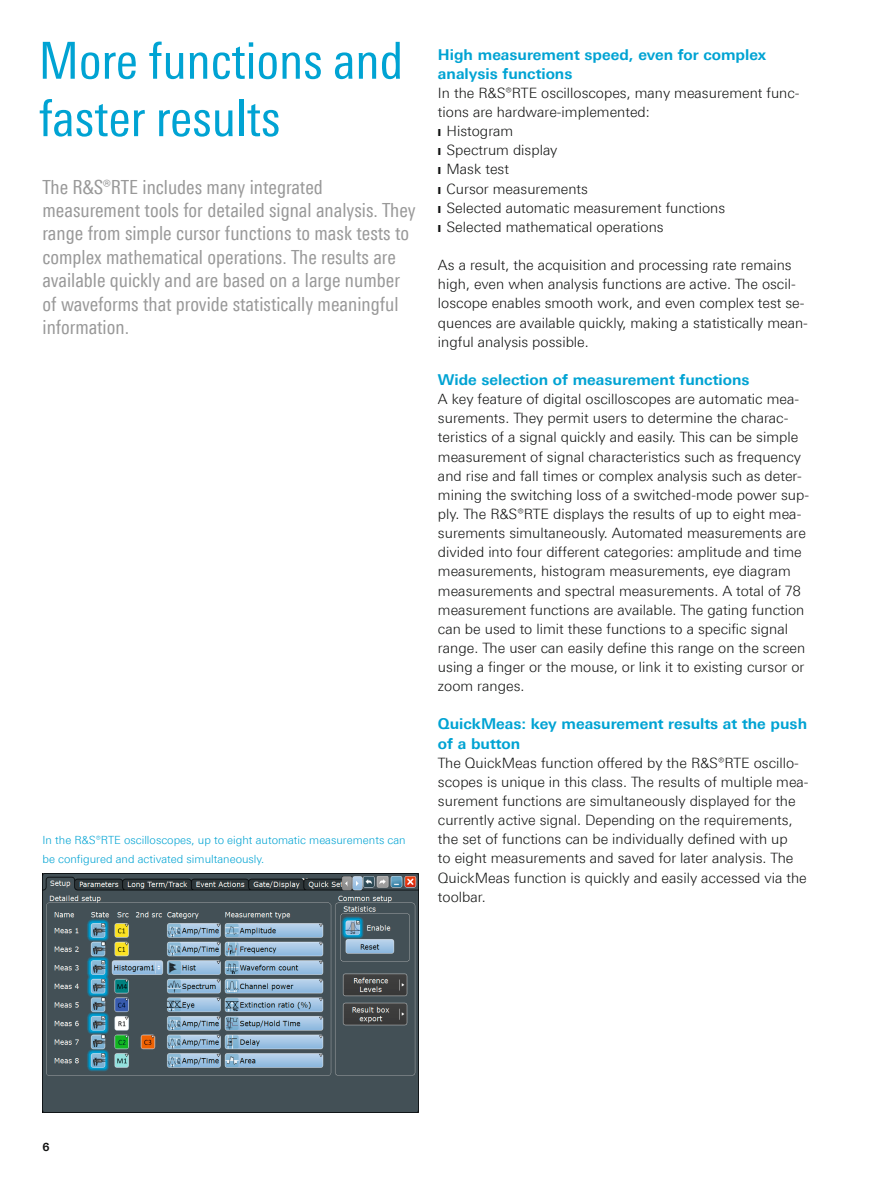
<style>
.page{position:relative;width:893px;height:1191px;background:#fff}
.page>*{position:absolute;margin:0;border:0;box-sizing:border-box;transform-origin:0 0}
.t1{font:51px/57.4px "Linotype Univers 420 Cn";color:#00a3d3}
.t2{font:19.5px/23.4px "Linotype Univers 420 Cn";color:#999}
.t3{font:700 15px/19.2px "Linotype Univers 630";color:#00a3d3}
.t4{font:300 14.25px/19.2px "Linotype Univers 330";color:#131413}
.t5{font:300 11.25px/19.2px "Linotype Univers 330";color:#00a3d3}
.t6{font:700 11.25px "Linotype Univers 630";color:#131413}
</style>
<div class="page">
<img style="left:43px;top:873px;width:376px;height:239px">
<h1 class="t1" style="left:39px;top:32px;width:366px">More functions and faster results</h1>
<p class="t3" style="left:438px;top:45px;width:330px">High measurement speed, even for complex analysis functions</p>
<p class="t4" style="left:438px;top:83px;width:363px">In the R&amp;S®RTE oscilloscopes, many measurement func&shy;tions are hardware-implemented:<br>❙ Histogram<br>❙ Spectrum display<br>❙ Mask test<br>❙ Cursor measurements<br>❙ Selected automatic measurement functions<br>❙ Selected mathematical operations</p>
<p class="t4" style="left:438px;top:255px;width:371px">As a result, the acquisition and processing rate remains high, even when analysis functions are active. The oscil&shy;loscope enables smooth work, and even complex test se&shy;quences are available quickly, making a statistically mean&shy;ingful analysis possible.</p>
<p class="t3" style="left:438px;top:370px;width:313px">Wide selection of measurement functions</p>
<p class="t4" style="left:438px;top:389px;width:373px">A key feature of digital oscilloscopes are automatic mea&shy;surements. They permit users to determine the charac&shy;teristics of a signal quickly and easily. This can be simple measurement of signal characteristics such as frequency and rise and fall times or complex analysis such as deter&shy;mining the switching loss of a switched-mode power sup&shy;ply. The R&amp;S®RTE displays the results of up to eight mea&shy;surements simultaneously. Automated measurements are divided into four different categories: amplitude and time measurements, histogram measurements, eye diagram measurements and spectral measurements. A total of 78 measurement functions are available. The gating function can be used to limit these functions to a specific signal range. The user can easily define this range on the screen using a finger or the mouse, or link it to existing cursor or zoom ranges.</p>
<p class="t3" style="left:438px;top:714px;width:371px">QuickMeas: key measurement results at the push of a button</p>
<p class="t4" style="left:438px;top:753px;width:372px">The QuickMeas function offered by the R&amp;S®RTE oscillo&shy;scopes is unique in this class. The results of multiple mea&shy;surement functions are simultaneously displayed for the currently active signal. Depending on the requirements, the set of functions can be individually defined with up<br>to eight measurements and saved for later analysis. The QuickMeas function is quickly and easily accessed via the toolbar.</p>
<p class="t2" style="left:43px;top:175px;width:375px">The R&amp;S®RTE includes many integrated measurement tools for detailed signal analysis. They range from simple cursor functions to mask tests to complex mathematical operations. The results are available quickly and are based on a large number of waveforms that provide statistically meaningful information.</p>
<p class="t5" style="left:43px;top:830px;width:365px">In the R&amp;S®RTE oscilloscopes, up to eight automatic measurements can be configured and activated simultaneously.</p>
<p class="t6" style="left:43px;top:1139px;width:9px">6</p>
</div>
